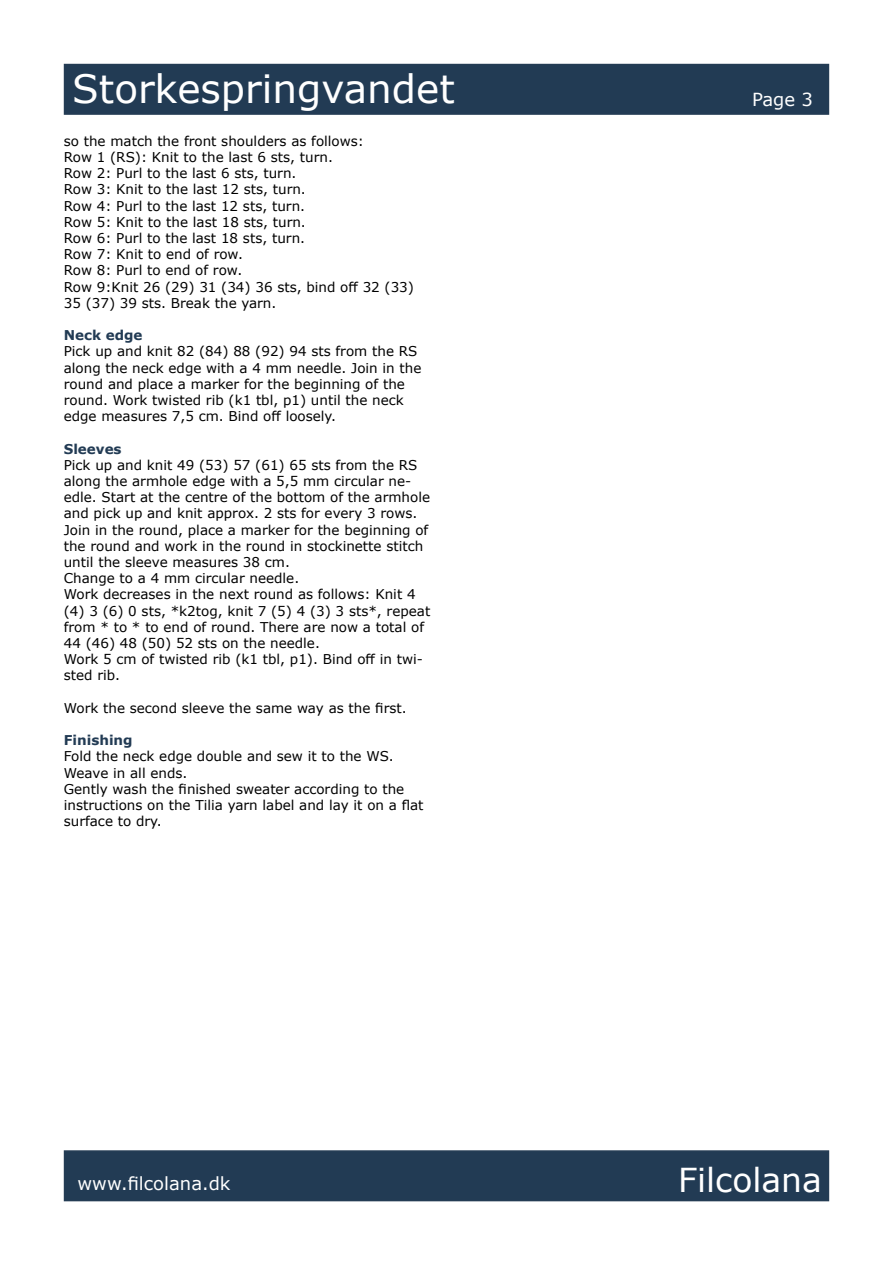
<style>
.page{position:relative;width:893px;height:1263px;background:#fff}
.page>*{position:absolute;margin:0;border:0;box-sizing:border-box;transform-origin:0 0}
.t1{font:39px "Verdana";color:#fff}
.t2{font:33px "Verdana";color:#fff}
.t3{font:18px "Verdana";color:#fff}
.t4{font:13.5px/16.2px "Verdana";color:#000}
.t5{font:700 13.5px "Verdana";color:#223b54}
</style>
<div class="page">
<div style="left:64px;top:64px;width:765px;height:51px;background:#223b54;border:2px solid #243c54"></div>
<div style="left:64px;top:1150px;width:765px;height:51px;background:#223b54;border:2px solid #243c54"></div>
<h1 class="t1" style="left:72px;top:62px;width:384px">Storkespringvandet</h1>
<p class="t4" style="left:64px;top:133px;width:352px">so the match the front shoulders as follows:<br>Row 1 (RS): Knit to the last 6 sts, turn.<br>Row 2: Purl to the last 6 sts, turn.<br>Row 3: Knit to the last 12 sts, turn.<br>Row 4: Purl to the last 12 sts, turn.<br>Row 5: Knit to the last 18 sts, turn.<br>Row 6: Purl to the last 18 sts, turn.<br>Row 7: Knit to end of row.<br>Row 8: Purl to end of row.<br>Row 9:Knit 26 (29) 31 (34) 36 sts, bind off 32 (33)<br>35 (37) 39 sts. Break the yarn.</p>
<p class="t5" style="left:64px;top:326px;width:80px">Neck edge</p>
<p class="t4" style="left:64px;top:343px;width:359px">Pick up and knit 82 (84) 88 (92) 94 sts from the RS along the neck edge with a 4 mm needle. Join in the round and place a marker for the beginning of the round. Work twisted rib (k1 tbl, p1) until the neck edge measures 7,5 cm. Bind off loosely.</p>
<p class="t5" style="left:64px;top:439px;width:59px">Sleeves</p>
<p class="t4" style="left:64px;top:457px;width:368px">Pick up and knit 49 (53) 57 (61) 65 sts from the RS along the armhole edge with a 5,5 mm circular ne&shy;edle. Start at the centre of the bottom of the armhole and pick up and knit approx. 2 sts for every 3 rows.<br>Join in the round, place a marker for the beginning of the round and work in the round in stockinette stitch until the sleeve measures 38 cm.<br>Change to a 4 mm circular needle.<br>Work decreases in the next round as follows: Knit 4 (4) 3 (6) 0 sts, *k2tog, knit 7 (5) 4 (3) 3 sts*, repeat from * to * to end of round. There are now a total of 44 (46) 48 (50) 52 sts on the needle.<br>Work 5 cm of twisted rib (k1 tbl, p1). Bind off in twi&shy;sted rib.</p>
<p class="t4" style="left:64px;top:700px;width:344px">Work the second sleeve the same way as the first.</p>
<p class="t5" style="left:64px;top:731px;width:70px">Finishing</p>
<p class="t4" style="left:64px;top:748px;width:361px">Fold the neck edge double and sew it to the WS.<br>Weave in all ends.<br>Gently wash the finished sweater according to the instructions on the Tilia yarn label and lay it on a flat surface to dry.</p>
<h3 class="t3" style="left:752px;top:87px;width:62px">Page 3</h3>
<h3 class="t3" style="left:78px;top:1171px;width:154px">www.filcolana.dk</h3>
<h2 class="t2" style="left:678px;top:1157px;width:145px">Filcolana</h2>
</div>
